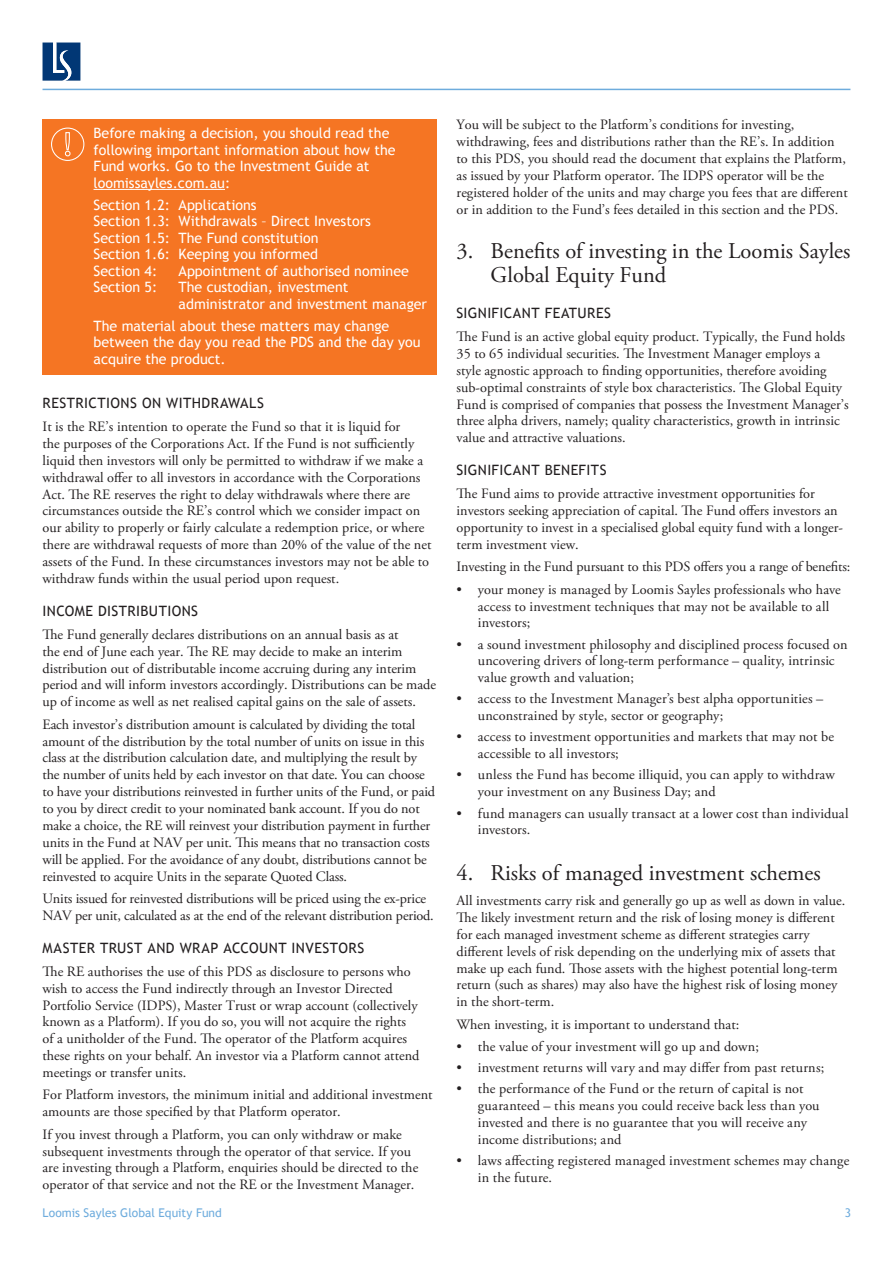
<style>
.page{position:relative;width:893px;height:1263px;background:#fff}
.page>*{position:absolute;margin:0;border:0;box-sizing:border-box;transform-origin:0 0}
.t1{font:22.5px/24px "Adobe Garamond Pro";color:#231f20}
.t2{font:14.25px/16.8px "Adobe Garamond Pro";color:#231f20}
.t3{font:14.25px/16.5px "Trebuchet MS";color:#fff}
.t4{font:14.25px "Trebuchet MS";letter-spacing:.03em;color:#231f20}
.t5{font:12px "Trebuchet MS";letter-spacing:.005em;color:#6eacdd}
</style>
<div class="page">
<hr style="left:43px;top:89px;width:807px;height:1px;background:#6eacdd">
<svg style="left:43px;top:43px;width:37px;height:38px"></svg>
<div style="left:43px;top:119px;width:394px;height:255px;background:#f57523"></div>
<hr style="left:94px;top:189px;width:131px;height:1px;background:#fff">
<div style="left:51px;top:128px;width:33px;height:33px;border:1px solid #fff;border-radius:50%"></div>
<svg style="left:64px;top:132px;width:7px;height:25px"></svg>
<p class="t3" style="left:94px;top:125px;width:304px">Before making a decision, you should read the following important information about how the Fund works. Go to the Investment Guide at loomissayles.com.au:</p>
<p class="t3" style="left:94px;top:196px;width:279px">Section 1.2: Applications<br>Section 1.3: Withdrawals – Direct Investors<br>Section 1.5: The Fund constitution<br>Section 1.6: Keeping you informed<br>Section 4:</p>
<p class="t3" style="left:179px;top:263px;width:232px">Appointment of authorised nominee</p>
<p class="t3" style="left:94px;top:279px;width:65px">Section 5:</p>
<p class="t3" style="left:179px;top:279px;width:250px">The custodian, investment administrator and investment manager</p>
<p class="t3" style="left:94px;top:318px;width:328px">The material about these matters may change between the day you read the PDS and the day you acquire the product.</p>
<p class="t4" style="left:43px;top:394px;width:223px">RESTRICTIONS ON WITHDRAWALS</p>
<p class="t2" style="left:43px;top:419px;width:390px">It is the RE’s intention to operate the Fund so that it is liquid for<br>the purposes of the Corporations Act. If the Fund is not sufficiently liquid then investors will only be permitted to withdraw if we make a withdrawal offer to all investors in accordance with the Corporations Act. The RE reserves the right to delay withdrawals where there are circumstances outside the RE’s control which we consider impact on our ability to properly or fairly calculate a redemption price, or where there are withdrawal requests of more than 20% of the value of the net assets of the Fund. In these circumstances investors may not be able to withdraw funds within the usual period upon request.</p>
<p class="t4" style="left:43px;top:602px;width:157px">INCOME DISTRIBUTIONS</p>
<p class="t2" style="left:43px;top:626px;width:395px">The Fund generally declares distributions on an annual basis as at<br>the end of June each year. The RE may decide to make an interim distribution out of distributable income accruing during any interim period and will inform investors accordingly. Distributions can be made up of income as well as net realised capital gains on the sale of assets.</p>
<p class="t2" style="left:43px;top:716px;width:394px">Each investor’s distribution amount is calculated by dividing the total amount of the distribution by the total number of units on issue in this class at the distribution calculation date, and multiplying the result by the number of units held by each investor on that date. You can choose to have your distributions reinvested in further units of the Fund, or paid to you by direct credit to your nominated bank account. If you do not make a choice, the RE will reinvest your distribution payment in further units in the Fund at NAV per unit. This means that no transaction costs will be applied. For the avoidance of any doubt, distributions cannot be reinvested to acquire Units in the separate Quoted Class.</p>
<p class="t2" style="left:43px;top:890px;width:393px">Units issued for reinvested distributions will be priced using the ex-price<br>NAV per unit, calculated as at the end of the relevant distribution period.</p>
<p class="t4" style="left:43px;top:939px;width:323px">MASTER TRUST AND WRAP ACCOUNT INVESTORS</p>
<p class="t2" style="left:43px;top:963px;width:378px">The RE authorises the use of this PDS as disclosure to persons who wish to access the Fund indirectly through an Investor Directed Portfolio Service (IDPS), Master Trust or wrap account (collectively known as a Platform). If you do so, you will not acquire the rights of a unitholder of the Fund. The operator of the Platform acquires these rights on your behalf. An investor via a Platform cannot attend meetings or transfer units.</p>
<p class="t2" style="left:43px;top:1087px;width:392px">For Platform investors, the minimum initial and additional investment amounts are those specified by that Platform operator.</p>
<p class="t2" style="left:43px;top:1126px;width:377px">If you invest through a Platform, you can only withdraw or make subsequent investments through the operator of that service. If you are investing through a Platform, enquiries should be directed to the operator of that service and not the RE or the Investment Manager.</p>
<p class="t2" style="left:457px;top:117px;width:393px">You will be subject to the Platform’s conditions for investing, withdrawing, fees and distributions rather than the RE’s. In addition to this PDS, you should read the document that explains the Platform, as issued by your Platform operator. The IDPS operator will be the registered holder of the units and may charge you fees that are different or in addition to the Fund’s fees detailed in this section and the PDS.</p>
<h1 class="t1" style="left:491px;top:240px;width:361px;text-indent:-34px">3. Benefits of investing in the Loomis Sayles<br>Global Equity Fund</h1>
<p class="t4" style="left:457px;top:304px;width:156px">SIGNIFICANT FEATURES</p>
<p class="t2" style="left:457px;top:329px;width:394px">The Fund is an active global equity product. Typically, the Fund holds 35 to 65 individual securities. The Investment Manager employs a<br>style agnostic approach to finding opportunities, therefore avoiding sub-optimal constraints of style box characteristics. The Global Equity Fund is comprised of companies that possess the Investment Manager’s three alpha drivers, namely; quality characteristics, growth in intrinsic value and attractive valuations.</p>
<p class="t4" style="left:457px;top:462px;width:151px">SIGNIFICANT BENEFITS</p>
<p class="t2" style="left:457px;top:486px;width:388px">The Fund aims to provide attractive investment opportunities for investors seeking appreciation of capital. The Fund offers investors an opportunity to invest in a specialised global equity fund with a longer&shy;term investment view.</p>
<p class="t2" style="left:457px;top:559px;width:395px">Investing in the Fund pursuant to this PDS offers you a range of benefits:</p>
<p class="t2" style="left:478px;top:581px;width:364px;text-indent:-21px">• your money is managed by Loomis Sayles professionals who have access to investment techniques that may not be available to all investors;</p>
<p class="t2" style="left:478px;top:636px;width:371px;text-indent:-21px">• a sound investment philosophy and disciplined process focused on uncovering drivers of long-term performance – quality, intrinsic value growth and valuation;</p>
<p class="t2" style="left:478px;top:691px;width:347px;text-indent:-21px">• access to the Investment Manager’s best alpha opportunities – unconstrained by style, sector or geography;</p>
<p class="t2" style="left:478px;top:729px;width:358px;text-indent:-21px">• access to investment opportunities and markets that may not be accessible to all investors;</p>
<p class="t2" style="left:478px;top:767px;width:358px;text-indent:-21px">• unless the Fund has become illiquid, you can apply to withdraw your investment on any Business Day; and</p>
<p class="t2" style="left:478px;top:805px;width:372px;text-indent:-21px">• fund managers can usually transact at a lower cost than individual investors.</p>
<h1 class="t1" style="left:457px;top:861px;width:366px">4. Risks of managed investment schemes</h1>
<p class="t2" style="left:457px;top:893px;width:390px">All investments carry risk and generally go up as well as down in value.<br>The likely investment return and the risk of losing money is different for each managed investment scheme as different strategies carry different levels of risk depending on the underlying mix of assets that make up each fund. Those assets with the highest potential long-term return (such as shares) may also have the highest risk of losing money in the short-term.</p>
<p class="t2" style="left:457px;top:1016px;width:284px">When investing, it is important to understand that:</p>
<p class="t2" style="left:457px;top:1039px;width:304px">• the value of your investment will go up and down;</p>
<p class="t2" style="left:457px;top:1060px;width:369px">• investment returns will vary and may differ from past returns;</p>
<p class="t2" style="left:478px;top:1081px;width:343px;text-indent:-21px">• the performance of the Fund or the return of capital is not guaranteed – this means you could receive back less than you invested and there is no guarantee that you will receive any income distributions; and</p>
<p class="t2" style="left:478px;top:1153px;width:373px;text-indent:-21px">• laws affecting registered managed investment schemes may change in the future.</p>
<p class="t5" style="left:43px;top:1205px;width:181px">Loomis Sayles Global Equity Fund</p>
<p class="t5" style="left:845px;top:1205px;width:8px">3</p>
</div>
